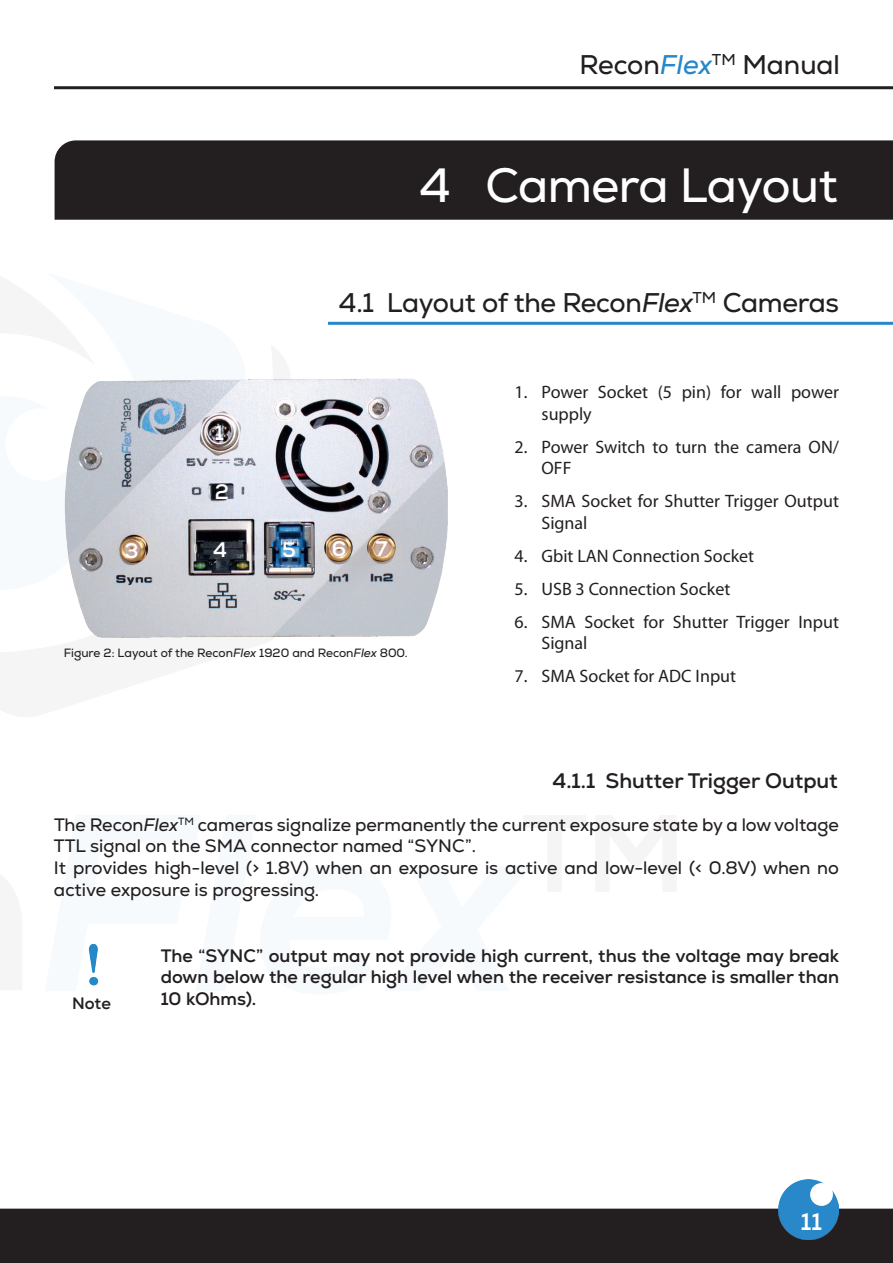
<style>
.page{position:relative;width:893px;height:1263px;background:#fff}
.page>*{position:absolute;margin:0;border:0;box-sizing:border-box;transform-origin:0 0}
.t1{font:48px "Nexa";letter-spacing:-.01em;color:#fff}
.t2{font:27px "Nexa";letter-spacing:-.01em;color:#231f20}
.t3{font:700 24px "Nexa";color:#fff}
.t4{font:700 21px "Nexa";color:#231f20}
.t5{font:700 21px "Nexa";color:#fff}
.t6{font:18px/21.6px "Myriad Pro";color:#231f20}
.t7{font:18px/21.6px "Nexa";color:#231f20}
.t8{font:700 18px/21.6px "Nexa";color:#231f20}
.t9{font:700 16.5px "Nexa";color:#231f20}
.t10{font:12px "Nexa";color:#231f20}
.s1{font-style:italic;color:#2588c9}
.s2{font-style:italic}
</style>
<div class="page">
<div style="left:0;top:1208px;width:893px;height:55px;background:#231f20"></div>
<hr style="left:54px;top:86px;width:839px;height:3px;background:#231f20">
<img style="left:779px;top:1179px;width:60px;height:61px">
<div style="left:55px;top:140px;width:838px;height:80px;background:#231f20"></div>
<hr style="left:328px;top:322px;width:565px;height:3px;background:#2588c9">
<img style="left:64px;top:378px;width:384px;height:260px">
<img style="left:88px;top:944px;width:11px;height:42px">
<h2 class="t2" style="left:579px;top:48px;width:262px">Recon<span class="s1">Flex</span><sup>TM</sup> Manual</h2>
<h1 class="t1" style="left:419px;top:156px;width:420px">4 Camera Layout</h1>
<h2 class="t2" style="left:339px;top:286px;width:502px">4.1 Layout of the Recon<span class="s2">Flex</span><sup>TM</sup> Cameras</h2>
<p class="t5" style="left:215px;top:419px;width:11px">1</p>
<p class="t5" style="left:215px;top:479px;width:16px">2</p>
<p class="t5" style="left:124px;top:537px;width:16px">3</p>
<p class="t5" style="left:213px;top:536px;width:15px">4</p>
<p class="t5" style="left:282px;top:536px;width:15px">5</p>
<p class="t5" style="left:332px;top:535px;width:16px">6</p>
<p class="t5" style="left:376px;top:535px;width:13px">7</p>
<p class="t10" style="left:64px;top:645px;width:346px">Figure 2: Layout of the Recon<span class="s2">Flex</span> 1920 and Recon<span class="s2">Flex</span> 800.</p>
<p class="t6" style="left:541px;top:381px;width:299px;text-indent:-27px">1. Power Socket (5 pin) for wall power supply</p>
<p class="t6" style="left:541px;top:436px;width:299px;text-indent:-27px">2. Power Switch to turn the camera ON/<br>OFF</p>
<p class="t6" style="left:541px;top:491px;width:299px;text-indent:-27px">3. SMA Socket for Shutter Trigger Output<br>Signal</p>
<p class="t6" style="left:514px;top:545px;width:241px">4. Gbit LAN Connection Socket</p>
<p class="t6" style="left:514px;top:578px;width:217px">5. USB 3 Connection Socket</p>
<p class="t6" style="left:541px;top:611px;width:299px;text-indent:-27px">6. SMA Socket for Shutter Trigger Input<br>Signal</p>
<p class="t6" style="left:514px;top:666px;width:223px">7. SMA Socket for ADC Input</p>
<p class="t4" style="left:552px;top:767px;width:287px">4.1.1 Shutter Trigger Output</p>
<p class="t7" style="left:54px;top:814px;width:786px">The Recon<span class="s2">Flex</span><sup>TM</sup> cameras signalize permanently the current exposure state by a low voltage TTL signal on the SMA connector named “SYNC”.<br>It provides high-level (&gt; 1.8V) when an exposure is active and low-level (&lt; 0.8V) when no active exposure is progressing.</p>
<p class="t8" style="left:161px;top:945px;width:680px">The “SYNC” output may not provide high current, thus the voltage may break down below the regular high level when the receiver resistance is smaller than</p>
<p class="t9" style="left:72px;top:992px;width:40px">Note</p>
<p class="t8" style="left:161px;top:988px;width:97px">10 kOhms).</p>
<h3 class="t3" style="left:801px;top:1207px;width:23px">11</h3>
</div>
